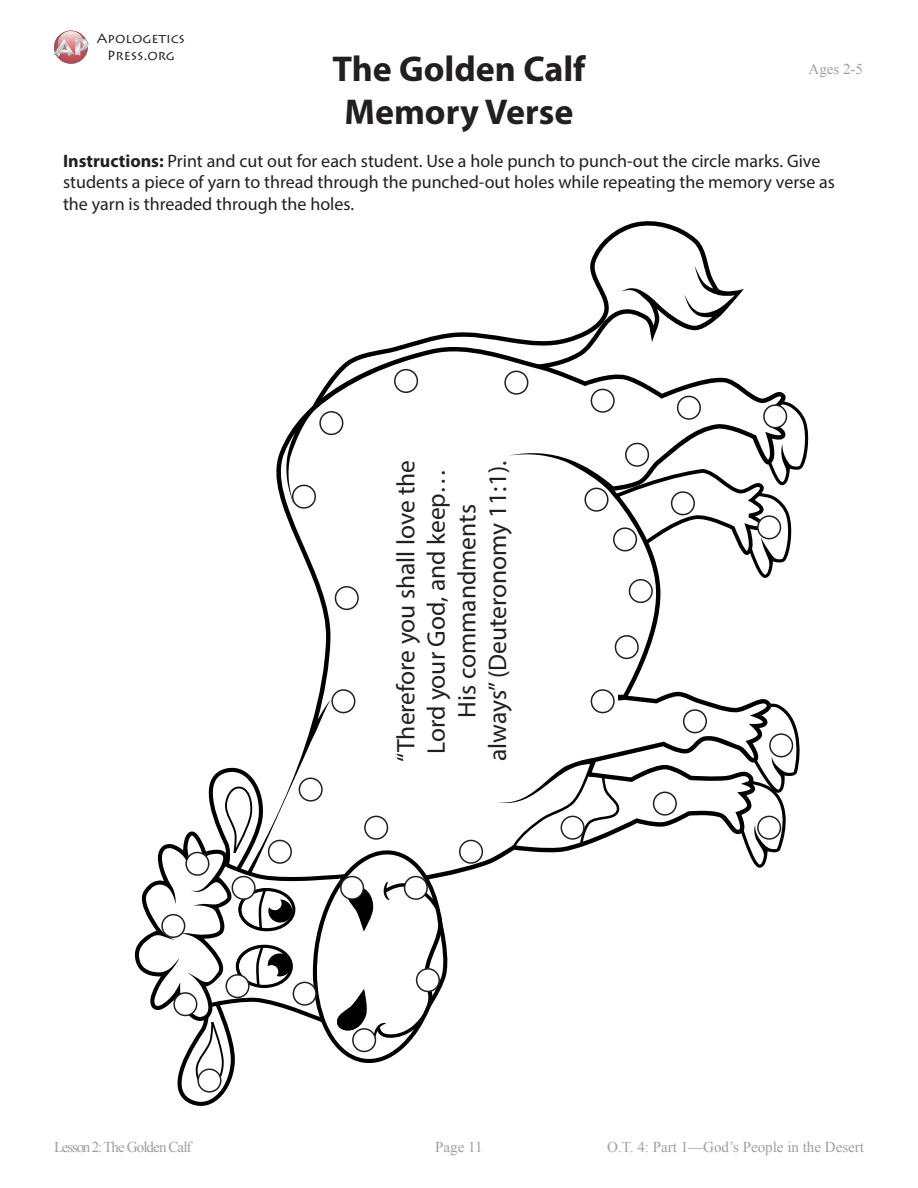
<style>
.page{position:relative;width:918px;height:1188px;background:#fff}
.page>*{position:absolute;margin:0;border:0;box-sizing:border-box;transform-origin:0 0}
.t1{font:700 36px "Myriad Pro";color:#231f20}
.t2{font:25.5px/30.6px "Myriad Pro";color:#231f20;text-align:center}
.t3{font:18px/21.6px "Myriad Pro";color:#231f20}
.t4{font:15px "Times New Roman";color:#9d9fa2}
.t5{font:15px "Times New Roman";letter-spacing:-.06em;color:#9d9fa2}
.t6{font:13.5px/16.2px "Lithos Pro";color:#231f20;text-align:center}
.s1{font-weight:700}
</style>
<div class="page">
<svg style="left:54px;top:31px;width:34px;height:33px"></svg>
<svg style="left:58px;top:31px;width:26px;height:26px"></svg>
<svg style="left:54px;top:39px;width:34px;height:18px"></svg>
<svg style="left:416px;top:221px;width:328px;height:120px"></svg>
<svg style="left:276px;top:341px;width:510px;height:533px"></svg>
<svg style="left:508px;top:514px;width:59px;height:97px"></svg>
<svg style="left:737px;top:703px;width:63px;height:165px"></svg>
<svg style="left:134px;top:741px;width:320px;height:365px"></svg>
<svg style="left:585px;top:400px;width:224px;height:297px"></svg>
<div style="left:499px;top:662px;width:119px;height:52px;background:#fff"></div>
<div style="left:764px;top:405px;width:22px;height:23px;background:#fff;border-radius:50%"></div>
<div style="left:763px;top:404px;width:24px;height:24px;border:2px solid #231f20;border-radius:50%"></div>
<div style="left:678px;top:396px;width:22px;height:23px;background:#fff;border-radius:50%"></div>
<div style="left:677px;top:396px;width:24px;height:24px;border:2px solid #231f20;border-radius:50%"></div>
<div style="left:591px;top:389px;width:23px;height:23px;background:#fff;border-radius:50%"></div>
<div style="left:591px;top:389px;width:24px;height:24px;border:2px solid #231f20;border-radius:50%"></div>
<div style="left:505px;top:371px;width:23px;height:23px;background:#fff;border-radius:50%"></div>
<div style="left:504px;top:371px;width:24px;height:24px;border:2px solid #231f20;border-radius:50%"></div>
<div style="left:395px;top:370px;width:22px;height:22px;background:#fff;border-radius:50%"></div>
<div style="left:394px;top:369px;width:24px;height:24px;border:2px solid #231f20;border-radius:50%"></div>
<div style="left:320px;top:412px;width:23px;height:22px;background:#fff;border-radius:50%"></div>
<div style="left:319px;top:411px;width:24px;height:24px;border:2px solid #231f20;border-radius:50%"></div>
<div style="left:293px;top:485px;width:22px;height:23px;background:#fff;border-radius:50%"></div>
<div style="left:292px;top:485px;width:24px;height:24px;border:2px solid #231f20;border-radius:50%"></div>
<div style="left:335px;top:587px;width:23px;height:22px;background:#fff;border-radius:50%"></div>
<div style="left:335px;top:586px;width:24px;height:24px;border:2px solid #231f20;border-radius:50%"></div>
<div style="left:332px;top:690px;width:23px;height:23px;background:#fff;border-radius:50%"></div>
<div style="left:331px;top:689px;width:24px;height:24px;border:2px solid #231f20;border-radius:50%"></div>
<div style="left:299px;top:778px;width:23px;height:23px;background:#fff;border-radius:50%"></div>
<div style="left:299px;top:778px;width:24px;height:24px;border:2px solid #231f20;border-radius:50%"></div>
<div style="left:269px;top:840px;width:22px;height:23px;background:#fff;border-radius:50%"></div>
<div style="left:268px;top:840px;width:24px;height:24px;border:2px solid #231f20;border-radius:50%"></div>
<div style="left:232px;top:877px;width:23px;height:22px;background:#fff;border-radius:50%"></div>
<div style="left:232px;top:876px;width:24px;height:24px;border:2px solid #231f20;border-radius:50%"></div>
<div style="left:186px;top:852px;width:23px;height:23px;background:#fff;border-radius:50%"></div>
<div style="left:185px;top:852px;width:24px;height:24px;border:2px solid #231f20;border-radius:50%"></div>
<div style="left:162px;top:915px;width:23px;height:22px;background:#fff;border-radius:50%"></div>
<div style="left:161px;top:914px;width:24px;height:24px;border:2px solid #231f20;border-radius:50%"></div>
<div style="left:174px;top:993px;width:23px;height:22px;background:#fff;border-radius:50%"></div>
<div style="left:173px;top:992px;width:24px;height:24px;border:2px solid #231f20;border-radius:50%"></div>
<div style="left:198px;top:1069px;width:23px;height:23px;background:#fff;border-radius:50%"></div>
<div style="left:197px;top:1069px;width:25px;height:24px;border:2px solid #231f20;border-radius:50%"></div>
<div style="left:226px;top:975px;width:23px;height:22px;background:#fff;border-radius:50%"></div>
<div style="left:226px;top:974px;width:24px;height:24px;border:2px solid #231f20;border-radius:50%"></div>
<div style="left:293px;top:982px;width:23px;height:23px;background:#fff;border-radius:50%"></div>
<div style="left:293px;top:982px;width:24px;height:24px;border:2px solid #231f20;border-radius:50%"></div>
<div style="left:353px;top:1029px;width:22px;height:22px;background:#fff;border-radius:50%"></div>
<div style="left:352px;top:1028px;width:24px;height:24px;border:2px solid #231f20;border-radius:50%"></div>
<div style="left:417px;top:969px;width:22px;height:22px;background:#fff;border-radius:50%"></div>
<div style="left:416px;top:968px;width:24px;height:24px;border:2px solid #231f20;border-radius:50%"></div>
<div style="left:405px;top:877px;width:22px;height:22px;background:#fff;border-radius:50%"></div>
<div style="left:404px;top:876px;width:24px;height:24px;border:2px solid #231f20;border-radius:50%"></div>
<div style="left:341px;top:877px;width:22px;height:22px;background:#fff;border-radius:50%"></div>
<div style="left:340px;top:876px;width:24px;height:24px;border:2px solid #231f20;border-radius:50%"></div>
<div style="left:365px;top:816px;width:22px;height:23px;background:#fff;border-radius:50%"></div>
<div style="left:364px;top:816px;width:24px;height:24px;border:2px solid #231f20;border-radius:50%"></div>
<div style="left:460px;top:840px;width:22px;height:23px;background:#fff;border-radius:50%"></div>
<div style="left:459px;top:840px;width:24px;height:24px;border:2px solid #231f20;border-radius:50%"></div>
<div style="left:561px;top:816px;width:23px;height:23px;background:#fff;border-radius:50%"></div>
<div style="left:561px;top:816px;width:24px;height:24px;border:2px solid #231f20;border-radius:50%"></div>
<div style="left:654px;top:792px;width:22px;height:23px;background:#fff;border-radius:50%"></div>
<div style="left:653px;top:792px;width:24px;height:24px;border:2px solid #231f20;border-radius:50%"></div>
<div style="left:758px;top:816px;width:22px;height:23px;background:#fff;border-radius:50%"></div>
<div style="left:757px;top:816px;width:24px;height:24px;border:2px solid #231f20;border-radius:50%"></div>
<div style="left:770px;top:734px;width:23px;height:23px;background:#fff;border-radius:50%"></div>
<div style="left:769px;top:733px;width:24px;height:24px;border:2px solid #231f20;border-radius:50%"></div>
<div style="left:684px;top:710px;width:22px;height:23px;background:#fff;border-radius:50%"></div>
<div style="left:683px;top:709px;width:24px;height:24px;border:2px solid #231f20;border-radius:50%"></div>
<div style="left:591px;top:689px;width:24px;height:24px;border:2px solid #231f20;border-radius:50%"></div>
<div style="left:615px;top:636px;width:23px;height:22px;background:#fff;border-radius:50%"></div>
<div style="left:615px;top:635px;width:24px;height:24px;border:2px solid #231f20;border-radius:50%"></div>
<div style="left:630px;top:580px;width:22px;height:22px;background:#fff;border-radius:50%"></div>
<div style="left:629px;top:579px;width:24px;height:24px;border:2px solid #231f20;border-radius:50%"></div>
<div style="left:614px;top:528px;width:22px;height:23px;background:#fff;border-radius:50%"></div>
<div style="left:613px;top:527px;width:24px;height:24px;border:2px solid #231f20;border-radius:50%"></div>
<div style="left:585px;top:488px;width:23px;height:23px;background:#fff;border-radius:50%"></div>
<div style="left:584px;top:488px;width:25px;height:24px;border:2px solid #231f20;border-radius:50%"></div>
<div style="left:626px;top:443px;width:22px;height:23px;background:#fff;border-radius:50%"></div>
<div style="left:625px;top:443px;width:24px;height:24px;border:2px solid #231f20;border-radius:50%"></div>
<div style="left:758px;top:516px;width:22px;height:23px;background:#fff;border-radius:50%"></div>
<div style="left:757px;top:515px;width:24px;height:24px;border:2px solid #231f20;border-radius:50%"></div>
<div style="left:672px;top:492px;width:22px;height:23px;background:#fff;border-radius:50%"></div>
<div style="left:671px;top:491px;width:24px;height:24px;border:2px solid #231f20;border-radius:50%"></div>
<p class="t6" style="left:97px;top:31px;width:90px">Apologetics<br>Press.org</p>
<p class="t1" style="left:332px;top:45px;width:255px">The Golden Calf</p>
<p class="t1" style="left:344px;top:89px;width:231px">Memory Verse</p>
<p class="t3" style="left:63px;top:149px;width:774px"><span class="s1">Instructions:</span> Print and cut out for each student. Use a hole punch to punch-out the circle marks. Give students a piece of yarn to thread through the punched-out holes while repeating the memory verse as the yarn is threaded through the holes.</p>
<p class="t4" style="left:809px;top:59px;width:56px">Ages 2-5</p>
<p class="t2" style="left:390px;top:762px;width:304px;rotate:-90deg">“Therefore you shall love the<br>Lord your God, and keep…</p>
<p class="t2" style="left:451px;top:718px;width:215px;rotate:-90deg">His commandments</p>
<p class="t2" style="left:482px;top:761px;width:302px;rotate:-90deg">always” (Deuteronomy 11:1).</p>
<p class="t5" style="left:54px;top:1137px;width:139px">Lesson 2: The Golden Calf</p>
<p class="t4" style="left:435px;top:1137px;width:49px">Page 11</p>
<p class="t4" style="left:607px;top:1137px;width:258px">O.T. 4: Part 1—God’s People in the Desert</p>
</div>
